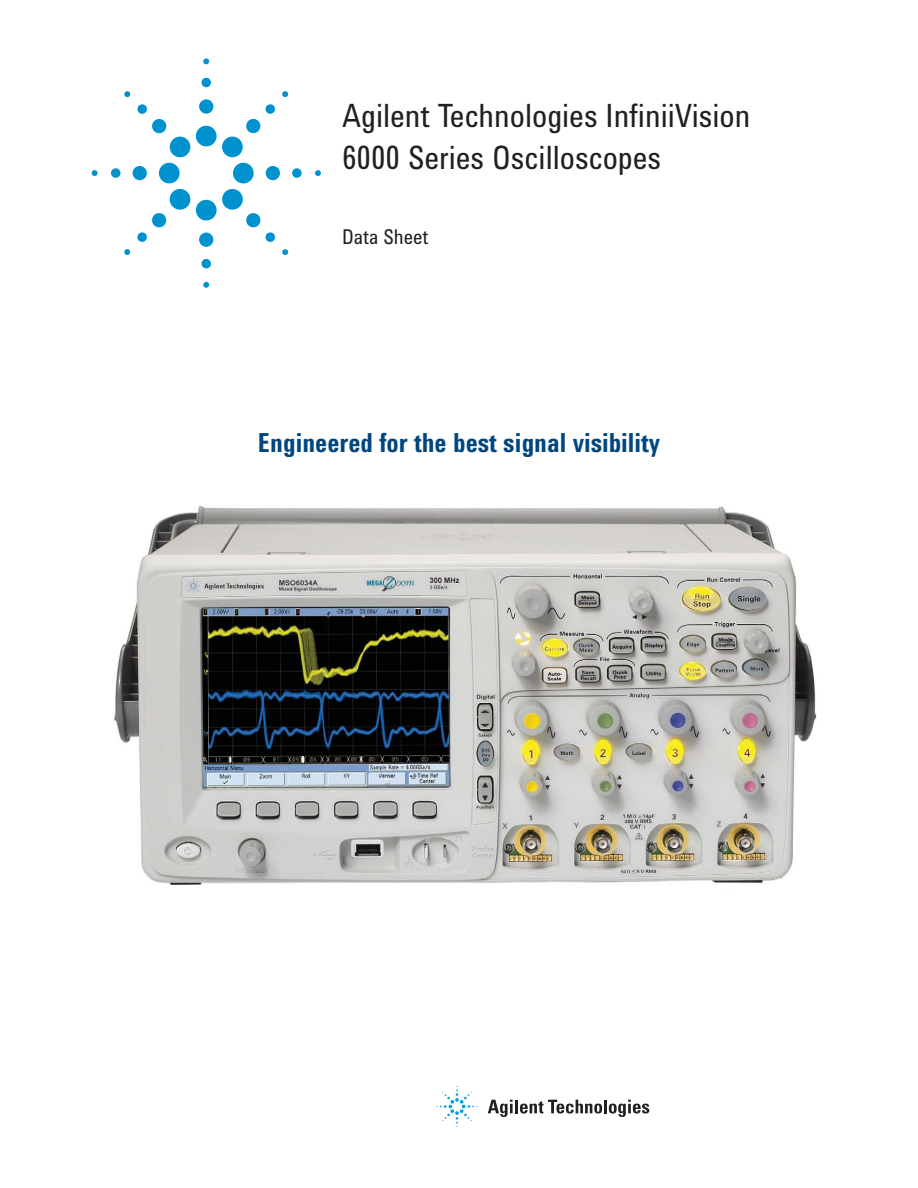
<style>
.page{position:relative;width:918px;height:1188px;background:#fff}
.page>*{position:absolute;margin:0;border:0;box-sizing:border-box;transform-origin:0 0}
.t1{font:33px/42px "Agilent Condensed CFF";color:#231f20;scale:.95 1}
.t2{font:700 27px "Agilent Condensed CFF";color:#00467f;scale:.95 1}
.t3{font:21px "Agilent Condensed CFF";color:#231f20;scale:.95 1}
</style>
<div class="page">
<svg style="left:488px;top:1100px;width:161px;height:17px"></svg>
<svg style="left:436px;top:1086px;width:42px;height:41px"></svg>
<div style="left:196px;top:126px;width:21px;height:20px;background:#0092cf;border-radius:50%"></div>
<div style="left:199px;top:99px;width:14px;height:15px;background:#0092cf;border-radius:50%"></div>
<div style="left:201px;top:78px;width:10px;height:9px;background:#0092cf;border-radius:50%"></div>
<svg style="left:203px;top:58px;width:6px;height:6px"></svg>
<div style="left:233px;top:163px;width:21px;height:20px;background:#0092cf;border-radius:50%"></div>
<div style="left:266px;top:166px;width:14px;height:14px;background:#0092cf;border-radius:50%"></div>
<div style="left:292px;top:168px;width:10px;height:10px;background:#0092cf;border-radius:50%"></div>
<svg style="left:315px;top:170px;width:6px;height:6px"></svg>
<div style="left:196px;top:200px;width:21px;height:20px;background:#0092cf;border-radius:50%"></div>
<div style="left:199px;top:233px;width:14px;height:14px;background:#0092cf;border-radius:50%"></div>
<div style="left:201px;top:259px;width:10px;height:9px;background:#0092cf;border-radius:50%"></div>
<svg style="left:203px;top:282px;width:6px;height:6px"></svg>
<div style="left:159px;top:163px;width:21px;height:20px;background:#0092cf;border-radius:50%"></div>
<div style="left:133px;top:166px;width:14px;height:14px;background:#0092cf;border-radius:50%"></div>
<div style="left:111px;top:168px;width:9px;height:10px;background:#0092cf;border-radius:50%"></div>
<svg style="left:92px;top:170px;width:6px;height:6px"></svg>
<svg style="left:222px;top:104px;width:53px;height:54px"></svg>
<svg style="left:282px;top:91px;width:6px;height:6px"></svg>
<svg style="left:222px;top:189px;width:53px;height:53px"></svg>
<svg style="left:282px;top:249px;width:6px;height:6px"></svg>
<svg style="left:137px;top:189px;width:54px;height:53px"></svg>
<svg style="left:124px;top:249px;width:6px;height:6px"></svg>
<svg style="left:137px;top:104px;width:54px;height:54px"></svg>
<svg style="left:124px;top:91px;width:7px;height:6px"></svg>
<img style="left:114px;top:506px;width:703px;height:379px">
<p class="t1" style="left:342px;top:98px;width:431px">Agilent Technologies InfiniiVision<br>6000 Series Oscilloscopes</p>
<p class="t3" style="left:342px;top:229px;width:93px">Data Sheet</p>
<p class="t2" style="left:258px;top:433px;width:425px">Engineered for the best signal visibility</p>
</div>
